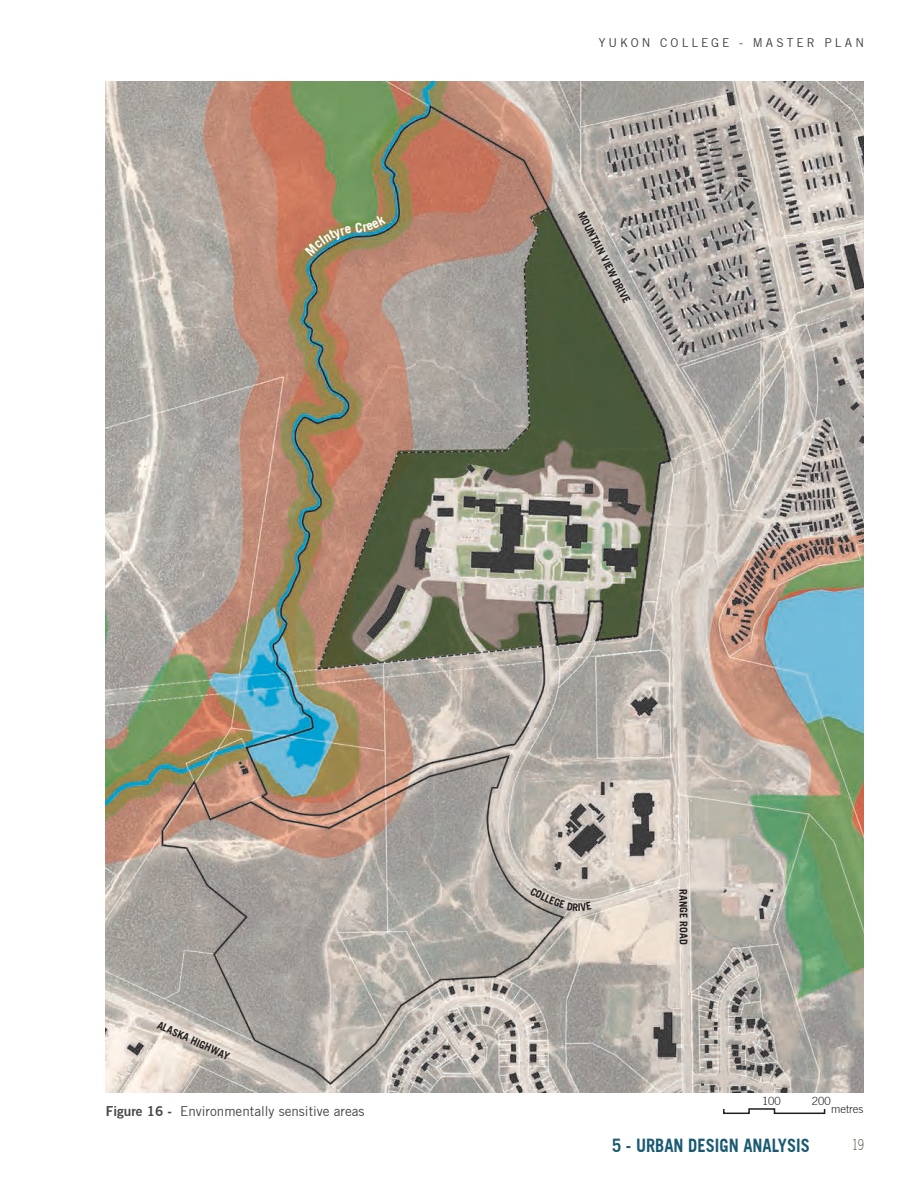
<style>
.page{position:relative;width:918px;height:1188px;background:#fff}
.page>*{position:absolute;margin:0;border:0;box-sizing:border-box;transform-origin:0 0}
.Master____Chapter_Na{font:700 18.15px "Trade Gothic";color:#195a72;scale:.91 1}
.t1{font:300 15px "Trade Gothic";color:#60614b;scale:.7 1}
.t2{font:13.5px "Trade Gothic";color:#454647}
.t3{font:12px "Trade Gothic";letter-spacing:.255em;color:#3e3e3f}
.t4{font:300 11.25px "Trade Gothic";color:#231f20}
.t5{font:700 10.5px "Trade Gothic";color:#231f20}
.s1{font-family:"Trade Gothic Bold Two"}
</style>
<div class="page">
<img style="left:106px;top:81px;width:758px;height:1011px">
<svg style="left:723px;top:1108px;width:103px;height:7px"></svg>
<svg style="left:530px;top:887px;width:61px;height:24px"></svg>
<svg style="left:305px;top:214px;width:81px;height:42px;background:#90845d"></svg>
<p class="t3" style="left:599px;top:36px;width:267px">YUKON COLLEGE - MASTER PLAN</p>
<p class="t5" style="left:587px;top:209px;width:103px;rotate:63deg">MOUNTAIN VIEW DRIVE</p>
<p class="t5" style="left:161px;top:1018px;width:80px;rotate:25deg">ALASKA HIGHWAY</p>
<p class="t2" style="left:106px;top:1103px;width:260px"><span class="s1">Figure 16 -</span> Environmentally sensitive areas</p>
<p class="t5" style="left:578px;top:901px;width:5px">I</p>
<p class="t5" style="left:690px;top:889px;width:57px;rotate:89deg">RANGE ROAD</p>
<p class="t4" style="left:762px;top:1095px;width:20px">100</p>
<p class="t4" style="left:812px;top:1095px;width:20px">200</p>
<p class="t4" style="left:831px;top:1103px;width:34px">metres</p>
<p class="Master____Chapter_Na" style="left:612px;top:1134px;width:219px">5 - URBAN DESIGN ANALYSIS</p>
<h2 class="t1" style="left:852px;top:1135px;width:18px">19</h2>
</div>
